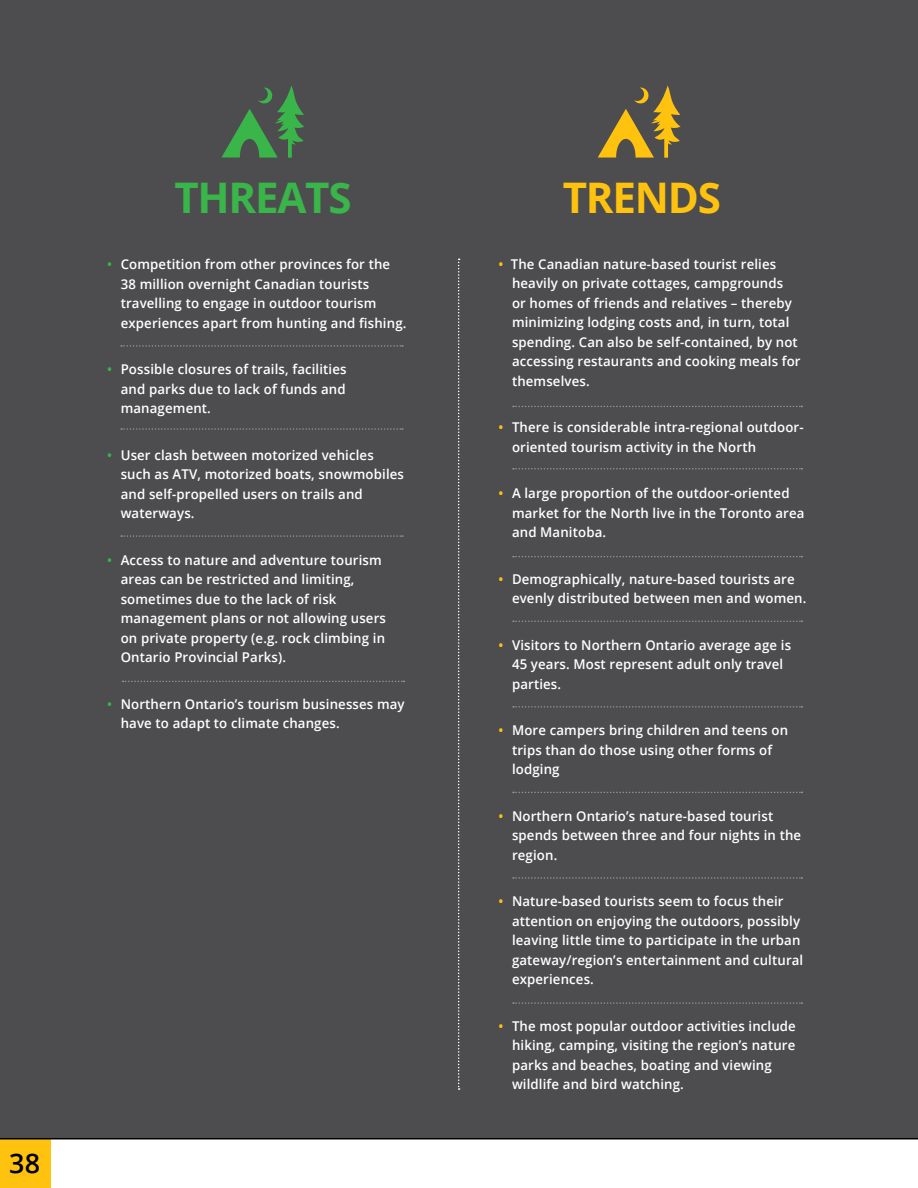
<style>
.page{position:relative;width:918px;height:1188px;background:#fff}
.page>*{position:absolute;margin:0;border:0;box-sizing:border-box;transform-origin:0 0}
.t1{font:700 42.15px "Open Sans";letter-spacing:-.03em;color:#39b54a}
.t2{font:700 42.15px "Open Sans";letter-spacing:-.03em;color:#ffc20e}
.t3{font:600 27px "Open Sans";color:#000}
.t4{font:600 13.5px/19.5px "Open Sans";letter-spacing:.01em;color:#fff}
.s1{color:#39b54a}
.s2{color:#ffc20e}
</style>
<div class="page">
<div style="left:0;top:0;width:918px;height:1139px;background:#4d4d4f"></div>
<svg style="left:121px;top:345px;width:282px;height:2px"></svg>
<svg style="left:121px;top:428px;width:282px;height:2px"></svg>
<svg style="left:121px;top:535px;width:282px;height:2px"></svg>
<svg style="left:123px;top:681px;width:281px;height:1px"></svg>
<svg style="left:513px;top:406px;width:289px;height:1px"></svg>
<svg style="left:513px;top:792px;width:289px;height:1px"></svg>
<svg style="left:513px;top:706px;width:289px;height:2px"></svg>
<svg style="left:513px;top:621px;width:289px;height:1px"></svg>
<svg style="left:513px;top:556px;width:289px;height:1px"></svg>
<svg style="left:513px;top:468px;width:289px;height:2px"></svg>
<svg style="left:513px;top:877px;width:289px;height:2px"></svg>
<svg style="left:513px;top:1002px;width:289px;height:2px"></svg>
<svg style="left:458px;top:259px;width:2px;height:831px"></svg>
<svg style="left:598px;top:85px;width:83px;height:73px"></svg>
<svg style="left:221px;top:85px;width:83px;height:73px"></svg>
<div style="left:0;top:1139px;width:51px;height:49px;background:#ffc20e"></div>
<hr style="left:0;top:1138px;width:918px;height:1px;background:#000">
<h2 class="t3" style="left:9px;top:1145px;width:32px">38</h2>
<h1 class="t1" style="left:174px;top:167px;width:179px">THREATS</h1>
<h1 class="t2" style="left:563px;top:167px;width:160px">TRENDS</h1>
<p class="t4" style="left:121px;top:254px;width:287px;text-indent:-13px"><span class="s1">•</span> Competition from other provinces for the 38 million overnight Canadian tourists travelling to engage in outdoor tourism experiences apart from hunting and fishing.</p>
<p class="t4" style="left:121px;top:359px;width:227px;text-align:justify;text-indent:-13px"><span class="s1">•</span> Possible closures of trails, facilities and parks due to lack of funds and management.</p>
<p class="t4" style="left:121px;top:445px;width:285px;text-indent:-13px"><span class="s1">•</span> User clash between motorized vehicles such as ATV, motorized boats, snowmobiles and self-propelled users on trails and waterways.</p>
<p class="t4" style="left:121px;top:550px;width:267px;text-indent:-13px"><span class="s1">•</span> Access to nature and adventure tourism areas can be restricted and limiting, sometimes due to the lack of risk management plans or not allowing users on private property (e.g. rock climbing in Ontario Provincial Parks).</p>
<p class="t4" style="left:121px;top:694px;width:286px;text-indent:-13px"><span class="s1">•</span> Northern Ontario’s tourism businesses may have to adapt to climate changes.</p>
<p class="t4" style="left:512px;top:254px;width:290px;text-indent:-13px"><span class="s2">•</span> The Canadian nature-based tourist relies heavily on private cottages, campgrounds<br>or homes of friends and relatives – thereby minimizing lodging costs and, in turn, total spending. Can also be self-contained, by not accessing restaurants and cooking meals for themselves.</p>
<p class="t4" style="left:512px;top:417px;width:293px;text-indent:-13px"><span class="s2">•</span> There is considerable intra-regional outdoor&shy;oriented tourism activity in the North</p>
<p class="t4" style="left:512px;top:483px;width:294px;text-indent:-13px"><span class="s2">•</span> A large proportion of the outdoor-oriented market for the North live in the Toronto area and Manitoba.</p>
<p class="t4" style="left:512px;top:569px;width:296px;text-indent:-13px"><span class="s2">•</span> Demographically, nature-based tourists are evenly distributed between men and women.</p>
<p class="t4" style="left:512px;top:635px;width:281px;text-indent:-13px"><span class="s2">•</span> Visitors to Northern Ontario average age is<br>45 years. Most represent adult only travel parties.</p>
<p class="t4" style="left:512px;top:720px;width:278px;text-indent:-13px"><span class="s2">•</span> More campers bring children and teens on trips than do those using other forms of lodging</p>
<p class="t4" style="left:512px;top:806px;width:291px;text-indent:-13px"><span class="s2">•</span> Northern Ontario’s nature-based tourist spends between three and four nights in the region.</p>
<p class="t4" style="left:512px;top:891px;width:293px;text-indent:-13px"><span class="s2">•</span> Nature-based tourists seem to focus their attention on enjoying the outdoors, possibly leaving little time to participate in the urban gateway/region’s entertainment and cultural experiences.</p>
<p class="t4" style="left:512px;top:1016px;width:285px;text-indent:-13px"><span class="s2">•</span> The most popular outdoor activities include hiking, camping, visiting the region’s nature parks and beaches, boating and viewing wildlife and bird watching.</p>
</div>
